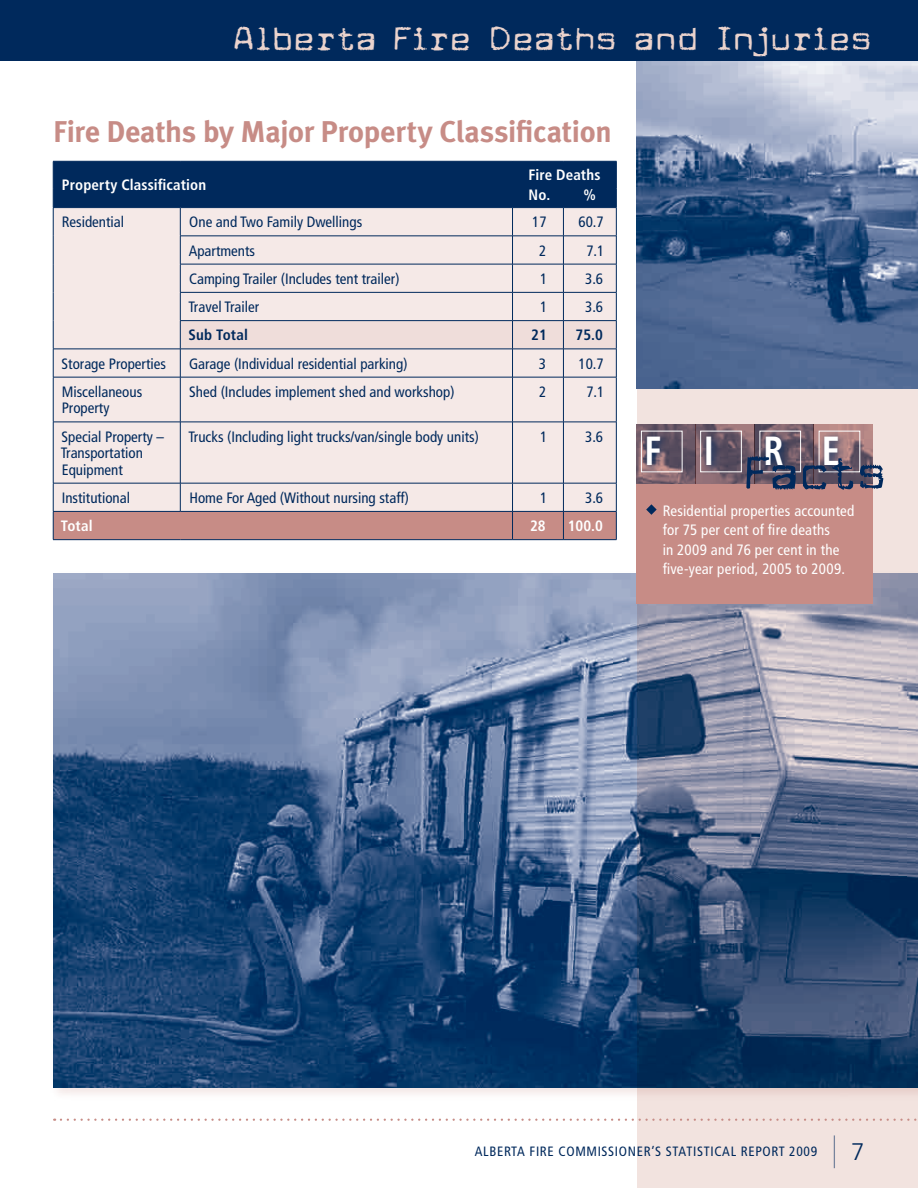
<style>
.page{position:relative;width:918px;height:1188px;background:#fff}
.page>*{position:absolute;margin:0;border:0;box-sizing:border-box;transform-origin:0 0}
.main_text{font:51px "Cuomotype";letter-spacing:.075em;color:#00295c;scale:1.1 1}
.epcor{font:700 condensed 40.65px "Frutiger";color:#fff;scale:.9 1}
.main_text-2{font:36px "Cuomotype";letter-spacing:.08em;color:#ebd3cd;scale:1.1 1}
.t1{font:300 condensed 32.7px "Frutiger";color:#00295c;scale:.37 1}
._2nd_head{font:30px "Meta Bold LF";letter-spacing:-.01em;color:#c78c86}
.table_numbers{font:condensed 15px/16.5px "Frutiger";color:#00295c}
.fire_facts{font:condensed 15px/19.5px "Frutiger";letter-spacing:.015em;color:#fff}
.table_head{font:700 condensed 15px "Frutiger";letter-spacing:.005em;color:#fff}
.table_head-2{font:700 condensed 15px "Frutiger";letter-spacing:.005em;color:#00295c}
.t2{font:condensed 13.5px "Frutiger";letter-spacing:.05em;color:#00295c}
.s1{font-stretch:normal;font-size:24px}
</style>
<div class="page">
<div style="left:637px;top:0;width:281px;height:1188px;background:#f2e3df"></div>
<svg style="left:61px;top:1119px;width:856px;height:2px"></svg>
<div style="left:50px;top:571px;width:868px;height:530px;background:#c78c86;opacity:.22"></div>
<img style="left:53px;top:574px;width:865px;height:513px">
<img style="left:637px;top:61px;width:281px;height:327px">
<div style="left:637px;top:424px;width:236px;height:180px;background:#c78c86"></div>
<svg style="left:696px;top:424px;width:59px;height:59px;background:#755e6a"></svg>
<svg style="left:814px;top:424px;width:59px;height:59px"></svg>
<svg style="left:755px;top:424px;width:59px;height:59px;background:#675665"></svg>
<svg style="left:637px;top:424px;width:59px;height:59px;background:#715d6a"></svg>
<svg style="left:641px;top:430px;width:29px;height:45px"></svg>
<div style="left:700px;top:431px;width:42px;height:41px;border:1px solid #fff"></div>
<svg style="left:701px;top:431px;width:21px;height:44px"></svg>
<div style="left:760px;top:431px;width:41px;height:41px;border:1px solid #fff"></div>
<svg style="left:760px;top:430px;width:32px;height:45px"></svg>
<div style="left:819px;top:431px;width:41px;height:41px;border:1px solid #fff"></div>
<svg style="left:819px;top:430px;width:29px;height:45px"></svg>
<div style="left:54px;top:378px;width:562px;height:105px;background:#f5e9e7"></div>
<hr style="left:53px;top:377px;width:127px;height:1px;background:#00295c">
<hr style="left:53px;top:377px;width:1px;height:45px;background:#00295c">
<hr style="left:53px;top:422px;width:127px;height:1px;background:#00295c">
<hr style="left:53px;top:422px;width:1px;height:61px;background:#00295c">
<hr style="left:180px;top:377px;width:1px;height:45px;background:#00295c">
<hr style="left:513px;top:377px;width:50px;height:1px;background:#00295c">
<hr style="left:512px;top:377px;width:1px;height:45px;background:#00295c">
<hr style="left:563px;top:377px;width:54px;height:1px;background:#00295c">
<hr style="left:563px;top:377px;width:1px;height:45px;background:#00295c">
<hr style="left:616px;top:377px;width:1px;height:45px;background:#00295c">
<hr style="left:180px;top:422px;width:1px;height:61px;background:#00295c">
<hr style="left:513px;top:422px;width:50px;height:1px;background:#00295c">
<hr style="left:512px;top:422px;width:1px;height:61px;background:#00295c">
<hr style="left:563px;top:422px;width:54px;height:1px;background:#00295c">
<hr style="left:563px;top:422px;width:1px;height:61px;background:#00295c">
<hr style="left:616px;top:422px;width:1px;height:61px;background:#00295c">
<svg style="left:53px;top:483px;width:564px;height:56px;background:#d9b7b4"></svg>
<hr style="left:53px;top:539px;width:127px;height:1px;background:#00295c">
<hr style="left:180px;top:539px;width:333px;height:1px;background:#00295c">
<hr style="left:513px;top:539px;width:50px;height:1px;background:#00295c">
<hr style="left:563px;top:539px;width:54px;height:1px;background:#00295c">
<svg style="left:53px;top:161px;width:564px;height:216px;background:#b6b7c2"></svg>
<hr style="left:180px;top:349px;width:333px;height:1px;background:#00295c">
<hr style="left:180px;top:377px;width:333px;height:1px;background:#00295c">
<hr style="left:180px;top:422px;width:333px;height:1px;background:#00295c">
<hr style="left:180px;top:483px;width:333px;height:1px;background:#00295c">
<hr style="left:180px;top:511px;width:333px;height:1px;background:#00295c">
<svg style="left:646px;top:504px;width:11px;height:11px"></svg>
<div style="left:0;top:0;width:918px;height:61px;background:#00295c"></div>
<p class="main_text-2" style="left:231px;top:21px;width:583px">Alberta Fire Deaths and Injuries</p>
<p class="_2nd_head" style="left:53px;top:114px;width:560px">Fire Deaths by Major Property Classification</p>
<p class="table_head" style="left:62px;top:176px;width:146px">Property Classification</p>
<p class="table_head" style="left:528px;top:166px;width:74px">Fire Deaths</p>
<p class="table_head" style="left:529px;top:186px;width:23px">No.</p>
<p class="table_head" style="left:584px;top:186px;width:14px">%</p>
<p class="table_numbers" style="left:62px;top:214px;width:64px">Residential</p>
<p class="table_numbers" style="left:189px;top:214px;width:175px">One and Two Family Dwellings</p>
<p class="table_numbers" style="left:532px;top:214px;width:16px">17</p>
<p class="table_numbers" style="left:579px;top:214px;width:27px">60.7</p>
<p class="table_numbers" style="left:189px;top:242px;width:68px">Apartments</p>
<p class="table_numbers" style="left:539px;top:242px;width:9px">2</p>
<p class="table_numbers" style="left:586px;top:242px;width:19px">7.1</p>
<p class="table_numbers" style="left:189px;top:271px;width:212px">Camping Trailer (Includes tent trailer)</p>
<p class="table_numbers" style="left:540px;top:271px;width:9px">1</p>
<p class="table_numbers" style="left:585px;top:271px;width:19px">3.6</p>
<p class="table_numbers" style="left:188px;top:299px;width:72px">Travel Trailer</p>
<p class="table_numbers" style="left:540px;top:299px;width:9px">1</p>
<p class="table_numbers" style="left:585px;top:299px;width:19px">3.6</p>
<p class="table_head-2" style="left:189px;top:326px;width:61px">Sub Total</p>
<p class="table_head-2" style="left:531px;top:326px;width:17px">21</p>
<p class="table_head-2" style="left:576px;top:326px;width:29px">75.0</p>
<p class="table_numbers" style="left:62px;top:355px;width:106px">Storage Properties</p>
<p class="table_numbers" style="left:189px;top:355px;width:220px">Garage (Individual residential parking)</p>
<p class="table_numbers" style="left:539px;top:355px;width:9px">3</p>
<p class="table_numbers" style="left:579px;top:355px;width:27px">10.7</p>
<p class="table_numbers" style="left:62px;top:384px;width:82px">Miscellaneous<br>Property</p>
<p class="table_numbers" style="left:189px;top:384px;width:267px">Shed (Includes implement shed and workshop)</p>
<p class="table_numbers" style="left:539px;top:384px;width:9px">2</p>
<p class="table_numbers" style="left:586px;top:384px;width:19px">7.1</p>
<p class="table_numbers" style="left:61px;top:428px;width:105px">Special Property –<br>Transportation<br>Equipment</p>
<p class="table_numbers" style="left:188px;top:428px;width:292px">Trucks (Including light trucks/van/single body units)</p>
<p class="table_numbers" style="left:540px;top:428px;width:9px">1</p>
<p class="table_numbers" style="left:585px;top:428px;width:19px">3.6</p>
<p class="table_numbers" style="left:62px;top:490px;width:70px">Institutional</p>
<p class="table_numbers" style="left:189px;top:490px;width:221px">Home For Aged (Without nursing staff)</p>
<p class="table_numbers" style="left:540px;top:490px;width:9px">1</p>
<p class="table_numbers" style="left:585px;top:490px;width:19px">3.6</p>
<p class="table_head" style="left:61px;top:517px;width:33px">Total</p>
<p class="table_head" style="left:530px;top:517px;width:17px">28</p>
<p class="table_head" style="left:568px;top:517px;width:37px">100.0</p>
<p class="epcor" style="left:645px;top:427px;width:20px">F</p>
<p class="epcor" style="left:704px;top:427px;width:13px">I</p>
<p class="epcor" style="left:763px;top:427px;width:24px">R</p>
<p class="epcor" style="left:822px;top:427px;width:22px">E</p>
<p class="main_text" style="left:746px;top:448px;width:128px">Facts</p>
<p class="fire_facts" style="left:663px;top:501px;width:193px">Residential properties accounted for 75 per cent of fire deaths<br>in 2009 and 76 per cent in the five‑year period, 2005 to 2009.</p>
<p class="t2" style="left:475px;top:1144px;width:344px">ALBERTA FIRE COMMISSIONER’S STATISTICAL REPORT 2009</p>
<h3 class="t1" style="left:833px;top:1130px;width:87px">| <span class="s1">7</span></h3>
</div>
